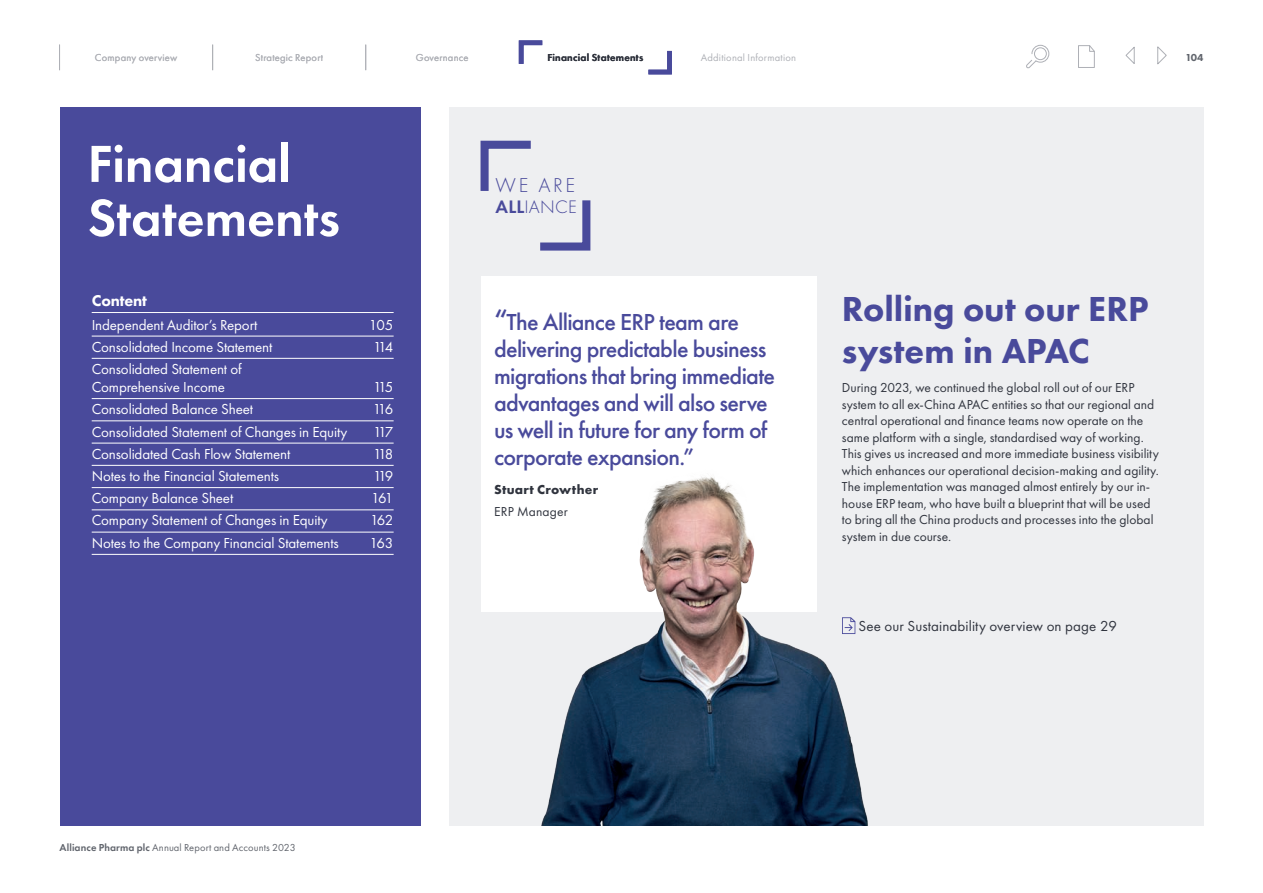
<style>
.page{position:relative;width:1263px;height:893px;background:#fff}
.page>*{position:absolute;margin:0;border:0;box-sizing:border-box;transform-origin:0 0}
.t1{font:600 54px/54px "Futura PT";letter-spacing:-.005em;color:#fff}
.t2{font:800 36px/42px "Futura PT";letter-spacing:-.005em;color:#494a9b}
.t3{font:500 24px/27px "Futura PT";letter-spacing:-.03em;color:#494a9b}
.t4{font:300 20.85px "Futura PT";color:#494a9b}
.t5{font:300 18.75px "Futura PT";letter-spacing:.01em;color:#494a9b}
.t6{font:800 16.2px "Futura PT";letter-spacing:-.01em;color:#fff}
.t7{font:15px/18px "Futura PT";letter-spacing:-.01em;color:#fff}
.t8{font:15px "Futura PT";letter-spacing:.005em;color:#30343e}
.t9{font:13.5px/16.5px "Futura PT";color:#30343e}
.t10{font:700 13.5px "Futura PT";letter-spacing:.02em;color:#30343e}
.t11{font:10.5px "Futura PT";letter-spacing:.02em;color:#aeb0b6}
.t12{font:10.5px "Futura PT";letter-spacing:.01em;color:#61656d}
.t13{font:600 10.5px "Futura PT";letter-spacing:.025em;color:#30343e}
.t14{font:800 10.5px "Futura PT";color:#61656d}
.s1{font-weight:600}
.s2{font-size:30px}
</style>
<div class="page">
<div style="left:449px;top:107px;width:754px;height:719px;background:#eeeff1"></div>
<div style="left:60px;top:107px;width:361px;height:719px;background:#494a9b"></div>
<div style="left:480px;top:276px;width:336px;height:336px;background:#fff"></div>
<img style="left:541px;top:394px;width:327px;height:432px">
<hr style="left:92px;top:312px;width:302px;height:1px;background:#fff">
<hr style="left:92px;top:336px;width:302px;height:1px;background:#fff">
<hr style="left:92px;top:358px;width:302px;height:1px;background:#fff">
<hr style="left:92px;top:398px;width:302px;height:1px;background:#fff">
<hr style="left:92px;top:421px;width:302px;height:1px;background:#fff">
<hr style="left:92px;top:443px;width:302px;height:1px;background:#fff">
<hr style="left:92px;top:465px;width:302px;height:1px;background:#fff">
<hr style="left:92px;top:487px;width:302px;height:1px;background:#fff">
<hr style="left:92px;top:510px;width:302px;height:1px;background:#fff">
<hr style="left:92px;top:532px;width:302px;height:1px;background:#fff">
<hr style="left:92px;top:554px;width:302px;height:1px;background:#fff">
<svg style="left:480px;top:140px;width:111px;height:111px"></svg>
<svg style="left:842px;top:617px;width:13px;height:17px"></svg>
<svg style="left:1026px;top:44px;width:24px;height:25px"></svg>
<svg style="left:1125px;top:46px;width:42px;height:19px"></svg>
<svg style="left:1078px;top:45px;width:17px;height:23px"></svg>
<svg style="left:59px;top:45px;width:1px;height:25px"></svg>
<svg style="left:212px;top:45px;width:1px;height:25px"></svg>
<svg style="left:365px;top:45px;width:1px;height:25px"></svg>
<svg style="left:518px;top:40px;width:25px;height:24px"></svg>
<svg style="left:648px;top:50px;width:24px;height:25px"></svg>
<p class="t11" style="left:95px;top:51px;width:84px">Company overview</p>
<p class="t11" style="left:255px;top:51px;width:70px">Strategic Report</p>
<p class="t11" style="left:416px;top:51px;width:54px">Governance</p>
<p class="t13" style="left:547px;top:51px;width:97px">Financial Statements</p>
<p class="t11" style="left:701px;top:51px;width:97px">Additional Information</p>
<p class="t14" style="left:1185px;top:51px;width:19px">104</p>
<h1 class="t1" style="left:87px;top:136px;width:254px">Financial<br>Statements</h1>
<p class="t6" style="left:92px;top:290px;width:57px">Content</p>
<p class="t7" style="left:92px;top:315px;width:167px">Independent Auditor’s Report</p>
<p class="t7" style="left:369px;top:315px;width:26px">105</p>
<p class="t7" style="left:92px;top:338px;width:182px">Consolidated Income Statement</p>
<p class="t7" style="left:373px;top:338px;width:22px">114</p>
<p class="t7" style="left:92px;top:360px;width:151px">Consolidated Statement of<br>Comprehensive Income</p>
<p class="t7" style="left:373px;top:378px;width:22px">115</p>
<p class="t7" style="left:92px;top:400px;width:163px">Consolidated Balance Sheet</p>
<p class="t7" style="left:373px;top:400px;width:22px">116</p>
<p class="t7" style="left:92px;top:422px;width:257px">Consolidated Statement of Changes in Equity</p>
<p class="t7" style="left:373px;top:422px;width:22px">117</p>
<p class="t7" style="left:92px;top:445px;width:200px">Consolidated Cash Flow Statement</p>
<p class="t7" style="left:373px;top:445px;width:22px">118</p>
<p class="t7" style="left:92px;top:467px;width:189px">Notes to the Financial Statements</p>
<p class="t7" style="left:373px;top:467px;width:22px">119</p>
<p class="t7" style="left:92px;top:489px;width:143px">Company Balance Sheet</p>
<p class="t7" style="left:371px;top:489px;width:24px">161</p>
<p class="t7" style="left:92px;top:511px;width:238px">Company Statement of Changes in Equity</p>
<p class="t7" style="left:370px;top:511px;width:25px">162</p>
<p class="t7" style="left:92px;top:534px;width:249px">Notes to the Company Financial Statements</p>
<p class="t7" style="left:369px;top:534px;width:25px">163</p>
<p class="t12" style="left:60px;top:841px;width:238px"><span class="s1">Alliance Pharma plc</span> Annual Report and Accounts 2023</p>
<h3 class="t4" style="left:495px;top:173px;width:81px">WE ARE</h3>
<h3 class="t5" style="left:495px;top:196px;width:83px"><span class="s1">ALL</span>IANCE</h3>
<h3 class="t3" style="left:494px;top:308px;width:283px"><span class="s2">“</span>The Alliance ERP team are delivering predictable business migrations that bring immediate advantages and will also serve us well in future for any form of corporate expansion.”</h3>
<p class="t10" style="left:494px;top:481px;width:106px">Stuart Crowther</p>
<p class="t9" style="left:494px;top:503px;width:75px">ERP Manager</p>
<h2 class="t2" style="left:842px;top:287px;width:308px">Rolling out our ERP system in APAC</h2>
<p class="t9" style="left:842px;top:379px;width:318px">During 2023, we continued the global roll out of our ERP system to all ex-China APAC entities so that our regional and central operational and finance teams now operate on the same platform with a single, standardised way of working.<br>This gives us increased and more immediate business visibility which enhances our operational decision-making and agility.<br>The implementation was managed almost entirely by our in&shy;house ERP team, who have built a blueprint that will be used to bring all the China products and processes into the global system in due course.</p>
<p class="t8" style="left:858px;top:617px;width:260px">See our Sustainability overview on page 29</p>
</div>
